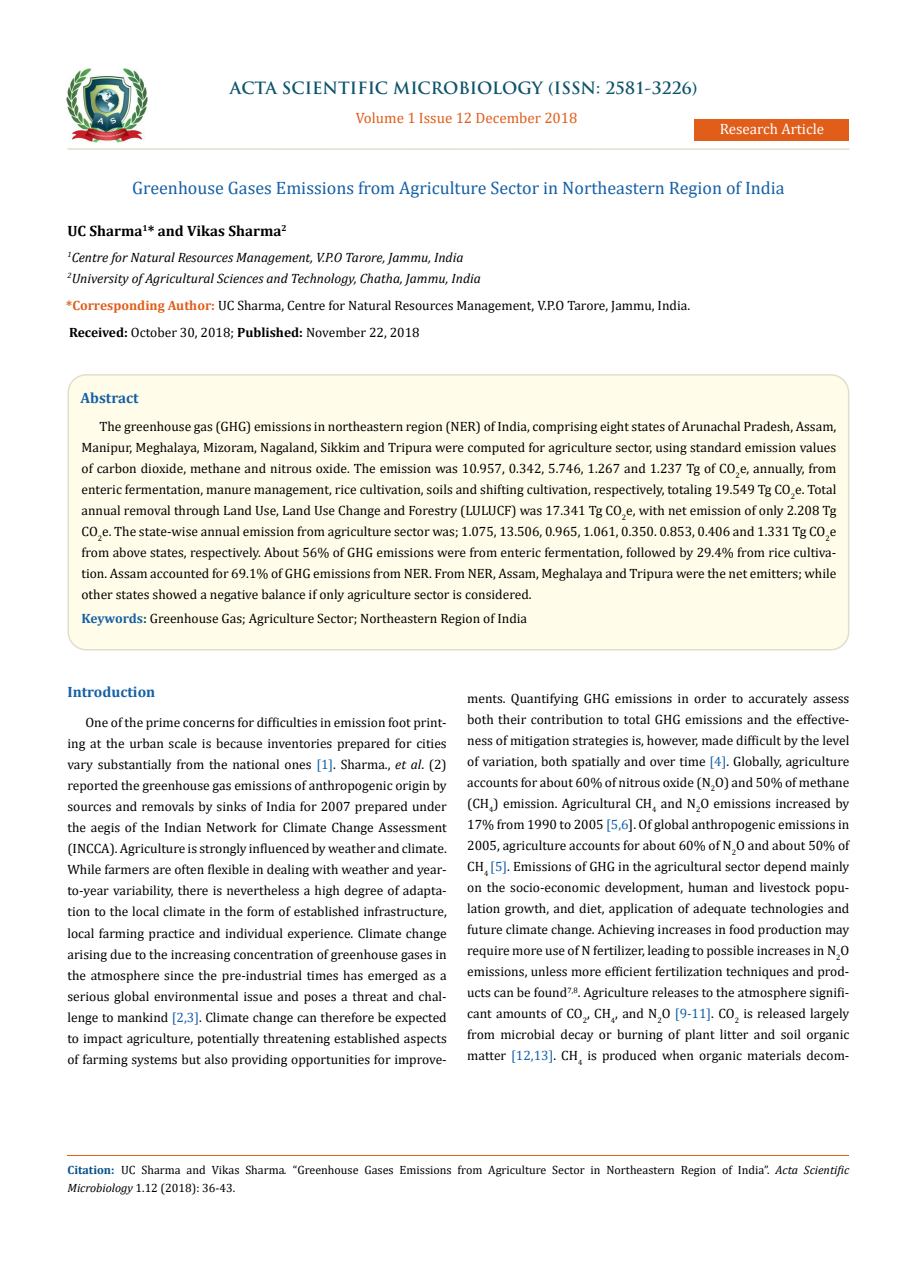
<style>
.page{position:relative;width:917px;height:1262px;background:#fff}
.page>*{position:absolute;margin:0;border:0;box-sizing:border-box;transform-origin:0 0}
.t1{font:18px "Cambria";color:#1560a6}
.t2{font:700 16.5px "Trajan Pro";color:#0e546a}
.t3{font:15px "Cambria";color:#e05d1a}
.t4{font:700 15px "Cambria";color:#000}
.t5{font:700 15px "Cambria";color:#1560a6}
.t6{font:15px "Cambria";color:#fff}
.t7{font:13.5px/21px "Cambria";color:#000;text-align:justify}
.t8{font:italic 13.5px/21px "Cambria";color:#000}
.t9{font:12px/18px "Cambria";color:#000}
.s1{font-weight:700;color:#e05d1a}
.s2{font-weight:700}
.s3{font-weight:700;color:#1560a6}
.s4{font-weight:700;color:#0e546a}
.s5{color:#1560a6}
.s6{font-style:italic}
.s7{font-weight:700;color:#035089}
</style>
<div class="page">
<img style="left:67px;top:68px;width:80px;height:74px">
<div style="left:694px;top:119px;width:155px;height:22px;background:#e05d1a"></div>
<div style="left:68px;top:375px;width:780px;height:274px;background:#fffde9;border-radius:18px"></div>
<div style="left:67px;top:374px;width:782px;height:276px;border:2px solid #e0dfcd;border-radius:18px"></div>
<hr style="left:67px;top:1155px;width:782px;height:1px;background:#e05d1a">
<hr style="left:67px;top:148px;width:782px;height:2px;background:#e0dfcd">
<p class="t2" style="left:230px;top:77px;width:469px">ACTA SCIENTIFIC MICROBIOLOGY (ISSN: 2581-3226)</p>
<p class="t3" style="left:356px;top:109px;width:223px">Volume 1 Issue 12 December 2018</p>
<p class="t6" style="left:719px;top:120px;width:106px">Research Article</p>
<h1 class="t1" style="left:132px;top:177px;width:654px">Greenhouse Gases Emissions from Agriculture Sector in Northeastern Region of India</h1>
<p class="t4" style="left:67px;top:220px;width:221px">UC Sharma<sup>1</sup>* and Vikas Sharma<sup>2</sup></p>
<p class="t8" style="left:67px;top:246px;width:415px"><sup>1</sup>Centre for Natural Resources Management, V.P.O Tarore, Jammu, India<br><sup>2</sup>University of Agricultural Sciences and Technology, Chatha, Jammu, India</p>
<p class="t7" style="left:66px;top:295px;width:625px"><span class="s1">*Corresponding Author:</span> UC Sharma, Centre for Natural Resources Management, V.P.O Tarore, Jammu, India.</p>
<p class="t7" style="left:69px;top:321px;width:352px"><span class="s2">Received:</span> October 30, 2018; <span class="s2">Published:</span> November 22, 2018</p>
<p class="t5" style="left:81px;top:388px;width:60px">Abstract</p>
<p class="t7" style="left:81px;top:416px;width:756px;text-indent:18px">The greenhouse gas (GHG) emissions in northeastern region (NER) of India, comprising eight states of Arunachal Pradesh, Assam, Manipur, Meghalaya, Mizoram, Nagaland, Sikkim and Tripura were computed for agriculture sector, using standard emission values of carbon dioxide, methane and nitrous oxide. The emission was 10.957, 0.342, 5.746, 1.267 and 1.237 Tg of CO<sub>2</sub>e, annually, from enteric fermentation, manure management, rice cultivation, soils and shifting cultivation, respectively, totaling 19.549 Tg CO<sub>2</sub>e. Total annual removal through Land Use, Land Use Change and Forestry (LULUCF) was 17.341 Tg CO<sub>2</sub>e, with net emission of only 2.208 Tg CO<sub>2</sub>e. The state-wise annual emission from agriculture sector was; 1.075, 13.506, 0.965, 1.061, 0.350. 0.853, 0.406 and 1.331 Tg CO<sub>2</sub>e from above states, respectively. About 56% of GHG emissions were from enteric fermentation, followed by 29.4% from rice cultiva&shy;tion. Assam accounted for 69.1% of GHG emissions from NER. From NER, Assam, Meghalaya and Tripura were the net emitters; while other states showed a negative balance if only agriculture sector is considered.</p>
<p class="t7" style="left:81px;top:608px;width:447px"><span class="s3">Keywords</span><span class="s4">:</span> Greenhouse Gas; Agriculture Sector; Northeastern Region of India</p>
<p class="t5" style="left:67px;top:681px;width:89px">Introduction</p>
<p class="t7" style="left:67px;top:712px;width:381px;text-indent:18px">One of the prime concerns for difficulties in emission foot print&shy;ing at the urban scale is because inventories prepared for cities vary substantially from the national ones <span class="s5">[1]</span>. Sharma., <span class="s6">et al</span>. (2) reported the greenhouse gas emissions of anthropogenic origin by sources and removals by sinks of India for 2007 prepared under the aegis of the Indian Network for Climate Change Assessment (INCCA). Agriculture is strongly influenced by weather and climate.<br>While farmers are often flexible in dealing with weather and year&shy;to-year variability, there is nevertheless a high degree of adapta&shy;tion to the local climate in the form of established infrastructure, local farming practice and individual experience. Climate change arising due to the increasing concentration of greenhouse gases in the atmosphere since the pre-industrial times has emerged as a serious global environmental issue and poses a threat and chal&shy;lenge to mankind <span class="s5">[2,3]</span>. Climate change can therefore be expected to impact agriculture, potentially threatening established aspects of farming systems but also providing opportunities for improve-</p>
<p class="t7" style="left:467px;top:688px;width:384px">ments. Quantifying GHG emissions in order to accurately assess both their contribution to total GHG emissions and the effective&shy;ness of mitigation strategies is, however, made difficult by the level of variation, both spatially and over time <span class="s5">[4]</span>. Globally, agriculture accounts for about 60% of nitrous oxide (N<sub>2</sub>O) and 50% of methane (CH<sub>4</sub>) emission. Agricultural CH<sub>4</sub> and N<sub>2</sub>O emissions increased by 17% from 1990 to 2005 <span class="s5">[5,6</span>]. Of global anthropogenic emissions in 2005, agriculture accounts for about 60% of N<sub>2</sub>O and about 50% of CH<sub>4</sub> <span class="s5">[5]</span>. Emissions of GHG in the agricultural sector depend mainly on the socio-economic development, human and livestock popu&shy;lation growth, and diet, application of adequate technologies and future climate change. Achieving increases in food production may require more use of N fertilizer, leading to possible increases in N<sub>2</sub>O emissions, unless more efficient fertilization techniques and prod&shy;ucts can be found<sup>7,8</sup>. Agriculture releases to the atmosphere signifi&shy;cant amounts of CO<sub>2</sub>, CH<sub>4</sub>, and N<sub>2</sub>O <span class="s5">[9-11]</span>. CO<sub>2</sub> is released largely from microbial decay or burning of plant litter and soil organic matter <span class="s5">[12,13]</span>. CH<sub>4</sub> is produced when organic materials decom-</p>
<p class="t9" style="left:67px;top:1161px;width:783px"><span class="s7">Citation:</span> UC Sharma and Vikas Sharma<span class="s6">.</span> “Greenhouse Gases Emissions from Agriculture Sector in Northeastern Region of India”. <span class="s6">Acta Scientific<br>Microbiology</span> 1.12 (2018): 36-43.</p>
</div>
